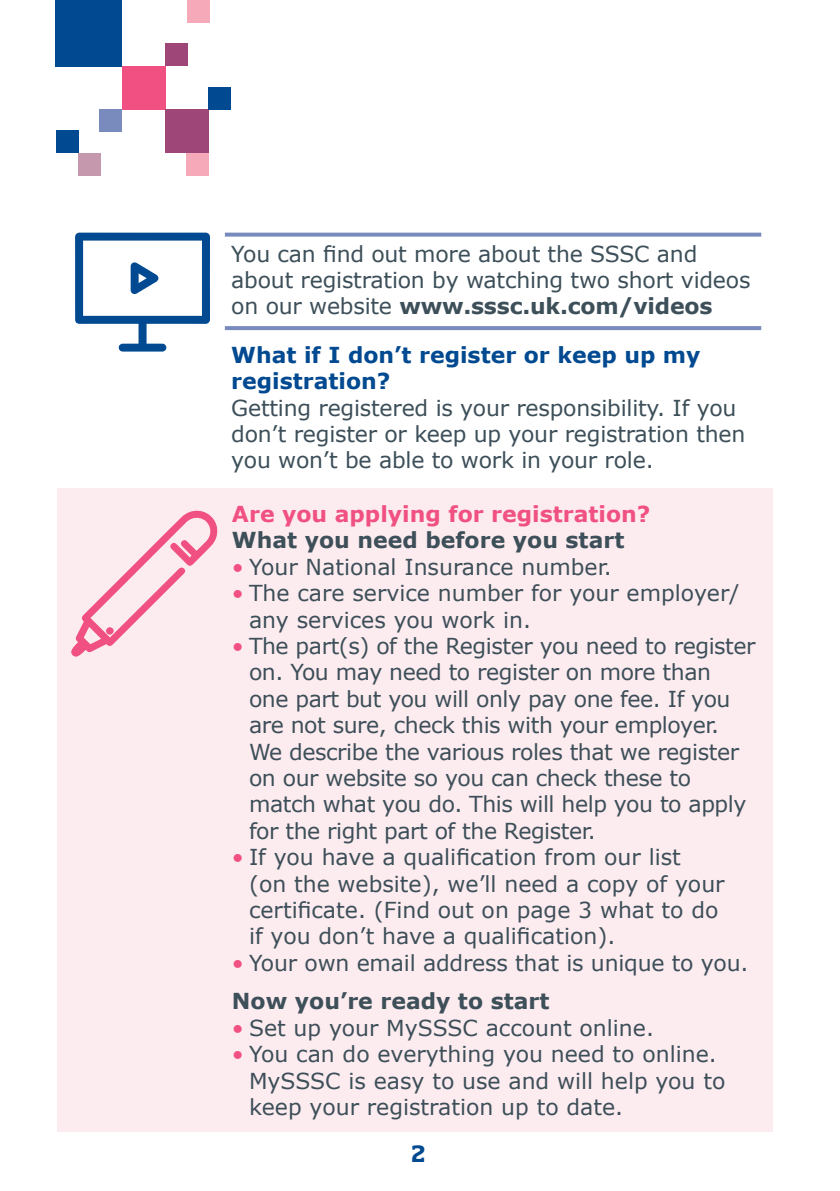
<style>
.page{position:relative;width:840px;height:1191px;background:#fff}
.page>*{position:absolute;margin:0;border:0;box-sizing:border-box;transform-origin:0 0}
.t1{font:22px/26.4px "Verdana";letter-spacing:-.01em;color:#3d4f59}
.t2{font:700 22px/26.4px "Verdana";color:#014990}
.t3{font:700 22px "Verdana";color:#f05182}
.t4{font:700 22px "Verdana";color:#3d4f59}
.t5{font:700 22px "Soho Std";color:#014990}
.s1{font-weight:700}
.s2{color:#f05182}
</style>
<div class="page">
<div style="left:57px;top:487px;width:715px;height:644px;background:#fdecef"></div>
<svg style="left:225px;top:233px;width:535px;height:4px;fill:#788bbc"></svg>
<svg style="left:225px;top:326px;width:535px;height:4px;fill:#788bbc"></svg>
<div style="left:56px;top:0;width:66px;height:66px;background:#014990"></div>
<div style="left:122px;top:66px;width:43px;height:44px;background:#f05182"></div>
<div style="left:165px;top:110px;width:43px;height:43px;background:#9d4677"></div>
<div style="left:165px;top:43px;width:23px;height:23px;background:#9d4677"></div>
<div style="left:187px;top:0;width:22px;height:23px;background:#f6a9b8"></div>
<div style="left:208px;top:87px;width:23px;height:23px;background:#014990"></div>
<div style="left:99px;top:110px;width:23px;height:22px;background:#788bbc"></div>
<div style="left:56px;top:130px;width:22px;height:23px;background:#014990"></div>
<div style="left:78px;top:153px;width:23px;height:23px;background:#c598ae"></div>
<div style="left:186px;top:153px;width:22px;height:23px;background:#f6a9b8"></div>
<svg style="left:75px;top:233px;width:135px;height:118px"></svg>
<svg style="left:71px;top:510px;width:147px;height:147px"></svg>
<div style="left:106px;top:627px;width:8px;height:7px;background:#f05182;border-radius:50%"></div>
<p class="t1" style="left:231px;top:240px;width:520px">You can find out more about the SSSC and about registration by watching two short videos on our website <span class="s1">www.sssc.uk.com/videos</span></p>
<p class="t2" style="left:231px;top:341px;width:470px">What if I don’t register or keep up my registration?</p>
<p class="t1" style="left:231px;top:394px;width:515px">Getting registered is your responsibility. If you don’t register or keep up your registration then you won’t be able to work in your role.</p>
<p class="t3" style="left:232px;top:498px;width:420px">Are you applying for registration?</p>
<p class="t4" style="left:232px;top:525px;width:393px">What you need before you start</p>
<p class="t1" style="left:232px;top:553px;width:381px"><span class="s2">•</span> Your National Insurance number.</p>
<p class="t1" style="left:249px;top:579px;width:491px;text-indent:-17px"><span class="s2">•</span> The care service number for your employer/ any services you work in.</p>
<p class="t1" style="left:249px;top:632px;width:508px;text-indent:-17px"><span class="s2">•</span> The part(s) of the Register you need to register on. You may need to register on more than one part but you will only pay one fee. If you are not sure, check this with your employer.<br>We describe the various roles that we register on our website so you can check these to match what you do. This will help you to apply for the right part of the Register.</p>
<p class="t1" style="left:249px;top:843px;width:477px;text-indent:-17px"><span class="s2">•</span> If you have a qualification from our list<br>(on the website), we’ll need a copy of your certificate. (Find out on page 3 what to do if you don’t have a qualification).</p>
<p class="t1" style="left:232px;top:943px;width:517px;line-height:38.4px"><span class="s2">•</span> Your own email address that is unique to you.<br><span class="s1">Now you’re ready to start</span></p>
<p class="t1" style="left:232px;top:1014px;width:423px"><span class="s2">•</span> Set up your MySSSC account online.</p>
<p class="t1" style="left:249px;top:1040px;width:477px;text-indent:-17px"><span class="s2">•</span> You can do everything you need to online.<br>MySSSC is easy to use and will help you to keep your registration up to date.</p>
<p class="t5" style="left:411px;top:1140px;width:16px">2</p>
</div>
